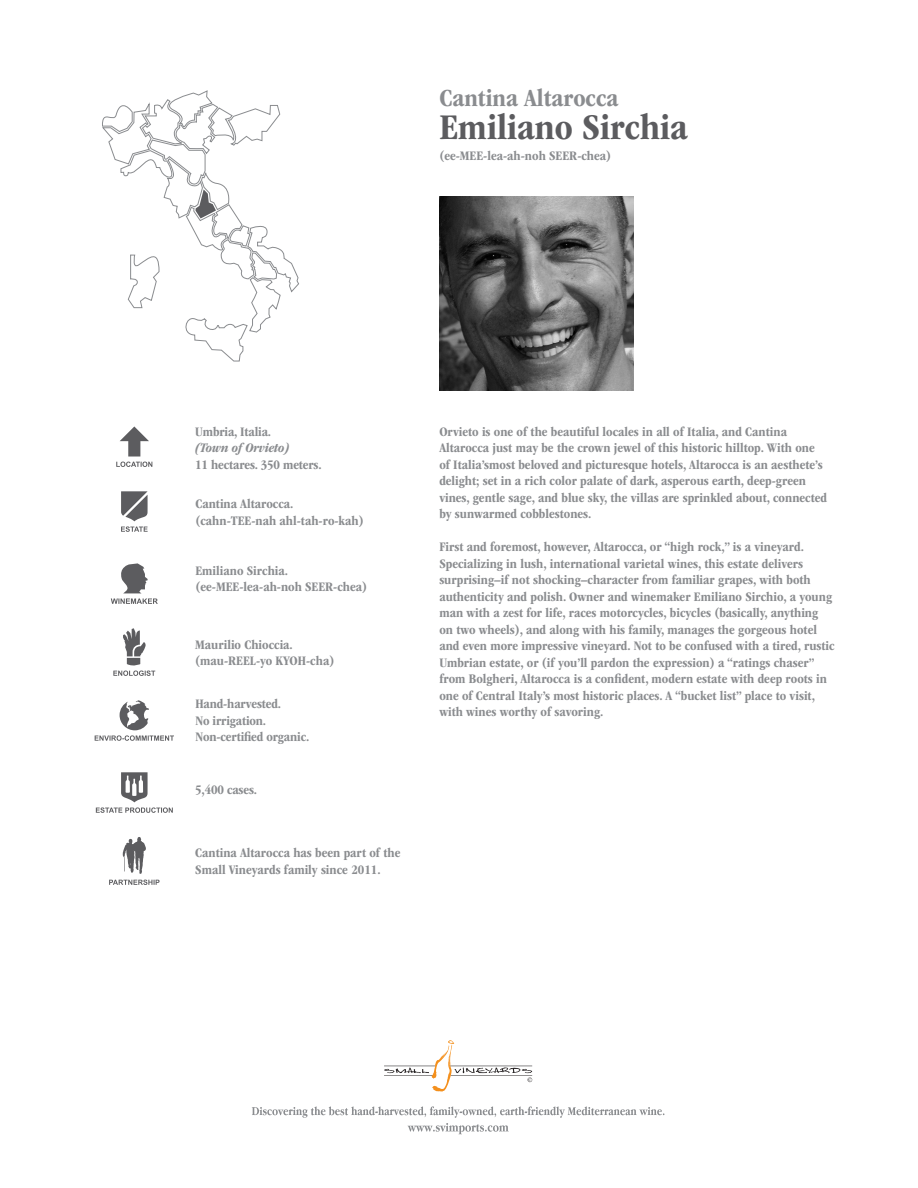
<style>
.page{position:relative;width:918px;height:1188px;background:#fff}
.page>*{position:absolute;margin:0;border:0;box-sizing:border-box;transform-origin:0 0}
.t1{font:700 condensed 37.5px "ITC Garamond Std";color:#5c5c5f}
.t2{font:700 condensed 25.5px "ITC Garamond Std";color:#8a8c8f}
.t3{font:700 condensed 13.5px/16.5px "ITC Garamond Std";color:#8a8c8f}
.t4{font:italic 700 condensed 13.5px "ITC Garamond Std";letter-spacing:-.01em;color:#8a8c8f}
</style>
<div class="page">
<svg style="left:116px;top:426px;width:36px;height:41px"></svg>
<svg style="left:111px;top:563px;width:47px;height:41px"></svg>
<svg style="left:121px;top:491px;width:27px;height:41px"></svg>
<svg style="left:95px;top:700px;width:79px;height:41px"></svg>
<svg style="left:113px;top:628px;width:42px;height:48px"></svg>
<svg style="left:123px;top:837px;width:23px;height:37px"></svg>
<svg style="left:109px;top:880px;width:51px;height:5px"></svg>
<svg style="left:252px;top:1106px;width:412px;height:28px"></svg>
<svg style="left:384px;top:1040px;width:148px;height:51px"></svg>
<svg style="left:96px;top:772px;width:77px;height:41px"></svg>
<svg style="left:102px;top:90px;width:197px;height:272px"></svg>
<img style="left:439px;top:196px;width:195px;height:195px">
<p class="t2" style="left:439px;top:84px;width:181px">Cantina Altarocca</p>
<p class="t1" style="left:439px;top:107px;width:250px">Emiliano Sirchia</p>
<p class="t3" style="left:439px;top:148px;width:173px">(ee-MEE-lea-ah-noh SEER-chea)</p>
<p class="t3" style="left:195px;top:423px;width:77px">Umbria, Italia.</p>
<p class="t4" style="left:195px;top:441px;width:96px">(Town of Orvieto)</p>
<p class="t3" style="left:195px;top:456px;width:128px">11 hectares. 350 meters.</p>
<p class="t3" style="left:195px;top:496px;width:100px">Cantina Altarocca.</p>
<p class="t3" style="left:195px;top:512px;width:170px">(cahn-TEE-nah ahl-tah-ro-kah)</p>
<p class="t3" style="left:195px;top:562px;width:94px">Emiliano Sirchia.</p>
<p class="t3" style="left:195px;top:579px;width:173px">(ee-MEE-lea-ah-noh SEER-chea)</p>
<p class="t3" style="left:195px;top:636px;width:99px">Maurilio Chioccia.</p>
<p class="t3" style="left:195px;top:653px;width:141px">(mau-REEL-yo KYOH-cha)</p>
<p class="t3" style="left:195px;top:696px;width:87px">Hand-harvested.<br>No irrigation.</p>
<p class="t3" style="left:195px;top:729px;width:115px">Non-certified organic.</p>
<p class="t3" style="left:195px;top:782px;width:63px">5,400 cases.</p>
<p class="t3" style="left:195px;top:845px;width:207px">Cantina Altarocca has been part of the<br>Small Vineyards family since 2011.</p>
<p class="t3" style="left:439px;top:423px;width:389px">Orvieto is one of the beautiful locales in all of Italia, and Cantina Altarocca just may be the crown jewel of this historic hilltop. With one of Italia’smost beloved and picturesque hotels, Altarocca is an aesthete’s delight; set in a rich color palate of dark, asperous earth, deep-green vines, gentle sage, and blue sky, the villas are sprinkled about, connected by sunwarmed cobblestones.</p>
<p class="t3" style="left:439px;top:539px;width:366px">First and foremost, however, Altarocca, or “high rock,” is a vineyard.</p>
<p class="t3" style="left:439px;top:555px;width:365px">Specializing in lush, international varietal wines, this estate delivers</p>
<p class="t3" style="left:439px;top:572px;width:373px">surprising–if not shocking–character from familiar grapes, with both</p>
<p class="t3" style="left:439px;top:588px;width:394px">authenticity and polish. Owner and winemaker Emiliano Sirchio, a young</p>
<p class="t3" style="left:439px;top:605px;width:380px">man with a zest for life, races motorcycles, bicycles (basically, anything</p>
<p class="t3" style="left:439px;top:621px;width:379px">on two wheels), and along with his family, manages the gorgeous hotel</p>
<p class="t3" style="left:439px;top:638px;width:397px">and even more impressive vineyard. Not to be confused with a tired, rustic</p>
<p class="t3" style="left:439px;top:654px;width:377px">Umbrian estate, or (if you’ll pardon the expression) a “ratings chaser”</p>
<p class="t3" style="left:439px;top:671px;width:389px">from Bolgheri, Altarocca is a confident, modern estate with deep roots in</p>
<p class="t3" style="left:439px;top:687px;width:377px">one of Central Italy’s most historic places. A “bucket list” place to visit,</p>
<p class="t3" style="left:439px;top:704px;width:166px">with wines worthy of savoring.</p>
</div>
